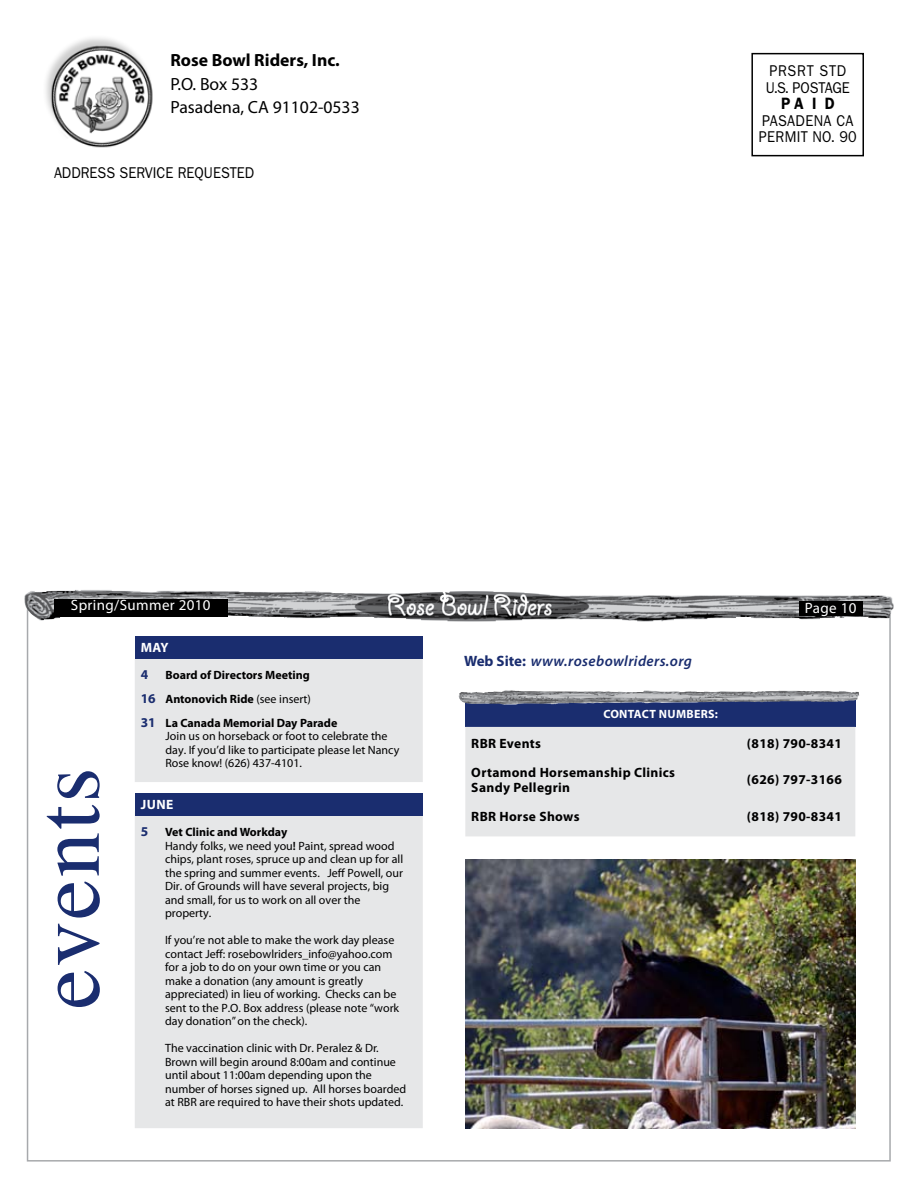
<style>
.page{position:relative;width:918px;height:1188px;background:#fff}
.page>*{position:absolute;margin:0;border:0;box-sizing:border-box;transform-origin:0 0}
.t1{font:90px "Times";letter-spacing:.025em;color:#1a2d6f}
.t2{font:17.7px/23.5px "Myriad Pro";color:#000}
.t3{font:700 17.7px "Myriad Pro";color:#000}
.t4{font:600 16.5px "Franklin Gothic";color:#000;scale:.91 1}
.t5{font:15.6px "Franklin Gothic";color:#000;scale:.91 1}
.t6{font:15.6px/16.5px "Franklin Gothic";letter-spacing:.025em;color:#000;scale:.91 1}
.t7{font:15.6px/16.5px "Franklin Gothic";letter-spacing:.05em;color:#000;scale:.91 1}
.t8{font:15px "Myriad Pro";letter-spacing:.025em;color:#fff}
.t9{font:italic 600 15px "Myriad Pro";letter-spacing:.025em;color:#1a2d6f}
.t10{font:700 13.5px/15px "Myriad Pro";letter-spacing:.025em;color:#000}
.t11{font:700 13.5px "Myriad Pro";letter-spacing:.025em;color:#fff}
.t12{font:700 13.5px/24px "Myriad Pro";color:#1a2d6f}
.t13{font:12px/13.5px "Myriad Pro";color:#000}
.t14{font:700 12px/23.9px "Myriad Pro";color:#000}
.t15{font:700 12px "Myriad Pro";letter-spacing:.025em;color:#fff}
.s1{font-weight:400}
.s2{font-weight:700}
.s3{font-weight:600}
.s4{font-weight:700;font-style:normal}
</style>
<div class="page">
<div style="left:42px;top:34px;width:111px;height:111px;background:#000;opacity:.2"></div>
<img style="left:43px;top:42px;width:110px;height:106px">
<div style="left:751px;top:53px;width:113px;height:103px;border:2px solid #000"></div>
<div style="left:135px;top:637px;width:288px;height:22px;background:#1a2d6f"></div>
<div style="left:465px;top:700px;width:390px;height:27px;background:#1a2d6f"></div>
<div style="left:465px;top:727px;width:390px;height:109px;background:#e6e7e8"></div>
<img style="left:459px;top:690px;width:400px;height:16px">
<div style="left:135px;top:659px;width:288px;height:123px;background:#e6e7e8"></div>
<div style="left:135px;top:811px;width:288px;height:317px;background:#e6e7e8"></div>
<div style="left:135px;top:793px;width:288px;height:22px;background:#1a2d6f"></div>
<img style="left:466px;top:860px;width:390px;height:268px">
<img style="left:24px;top:590px;width:870px;height:32px">
<div style="left:54px;top:599px;width:174px;height:18px;background:#000"></div>
<div style="left:799px;top:602px;width:63px;height:14px;background:#000"></div>
<h2 class="t3" style="left:170px;top:49px;width:171px">Rose Bowl Riders, Inc.</h2>
<h2 class="t2" style="left:170px;top:72px;width:191px">P.O. Box 533<br>Pasadena, CA 91102-0533</h2>
<h3 class="t5" style="left:54px;top:163px;width:222px">ADDRESS SERVICE REQU ESTED</h3>
<h3 class="t7" style="left:766px;top:62px;width:94px">PRSRT STD<br>U.S. POSTAGE</h3>
<h3 class="t4" style="left:781px;top:94px;width:60px">Paid</h3>
<h3 class="t6" style="left:759px;top:112px;width:109px">PASADE NA CA<br>PERMIT NO. 90</h3>
<p class="t8" style="left:49px;top:596px;width:68px">FALL 2006</p>
<p class="t8" style="left:71px;top:596px;width:141px">Spring/Summer 2010</p>
<p class="t8" style="left:805px;top:598px;width:53px">Page 10</p>
<p class="t8" style="left:809px;top:598px;width:45px">Page 8</p>
<h1 class="t1" style="left:-16px;top:1009px;width:243px;rotate:-90deg">events</h1>
<p class="t11" style="left:141px;top:639px;width:29px">MAY</p>
<p class="t12" style="left:141px;top:662px;width:16px">4<br>16<br>31</p>
<p class="t14" style="left:166px;top:663px;width:173px">Board of Directors Meeting<br>Antonovich Ride <span class="s1">(see insert)<br></span>La Canada Memorial Day Parade</p>
<p class="t13" style="left:166px;top:729px;width:235px">Join us on horseback or foot to celebrate the day. If you’d like to participate please let Nancy<br>Rose know! (626) 437-4101.</p>
<p class="t11" style="left:141px;top:795px;width:34px">JUNE</p>
<p class="t12" style="left:141px;top:819px;width:9px">5</p>
<p class="t13" style="left:165px;top:825px;width:240px"><span class="s2">Vet Clinic and Workday<br></span>Handy folks, we need you<span class="s3">!</span> Paint, spread wood chips, plant roses, spruce up and clean up for all the spring and summer events. Jeff Powell, our Dir. of Grounds will have several projects, big and small, for us to work on all over the property.</p>
<p class="t13" style="left:165px;top:933px;width:236px">If you’re not able to make the work day please contact Jeff: rosebowlriders_info@yahoo.com for a job to do on your own time or you can make a donation (any amount is greatly appreciated) in lieu of working. Checks can be sent to the P.O. Box address (please note “work day donation” on the check).</p>
<p class="t13" style="left:165px;top:1041px;width:243px">The vaccination clinic with Dr. Peralez &amp; Dr.<br>Brown will begin around 8:00am and continue until about 11:00am depending upon the number of horses signed up. All horses boarded at RBR are required to have their shots updated.</p>
<p class="t9" style="left:464px;top:652px;width:229px"><span class="s4">Web Site:</span> www.rosebowlriders.org</p>
<p class="t15" style="left:603px;top:706px;width:116px">CONTACT NUMBERS:</p>
<p class="t10" style="left:471px;top:736px;width:71px">RBR Events</p>
<p class="t10" style="left:747px;top:736px;width:96px">(818) 790-8341</p>
<p class="t10" style="left:471px;top:765px;width:205px">Ortamond Horsemanship Clinics<br>Sandy Pellegrin</p>
<p class="t10" style="left:747px;top:772px;width:96px">(626) 797-3166</p>
<p class="t10" style="left:471px;top:808px;width:110px">RBR Horse Shows</p>
<p class="t10" style="left:747px;top:808px;width:96px">(818) 790-8341</p>
</div>
